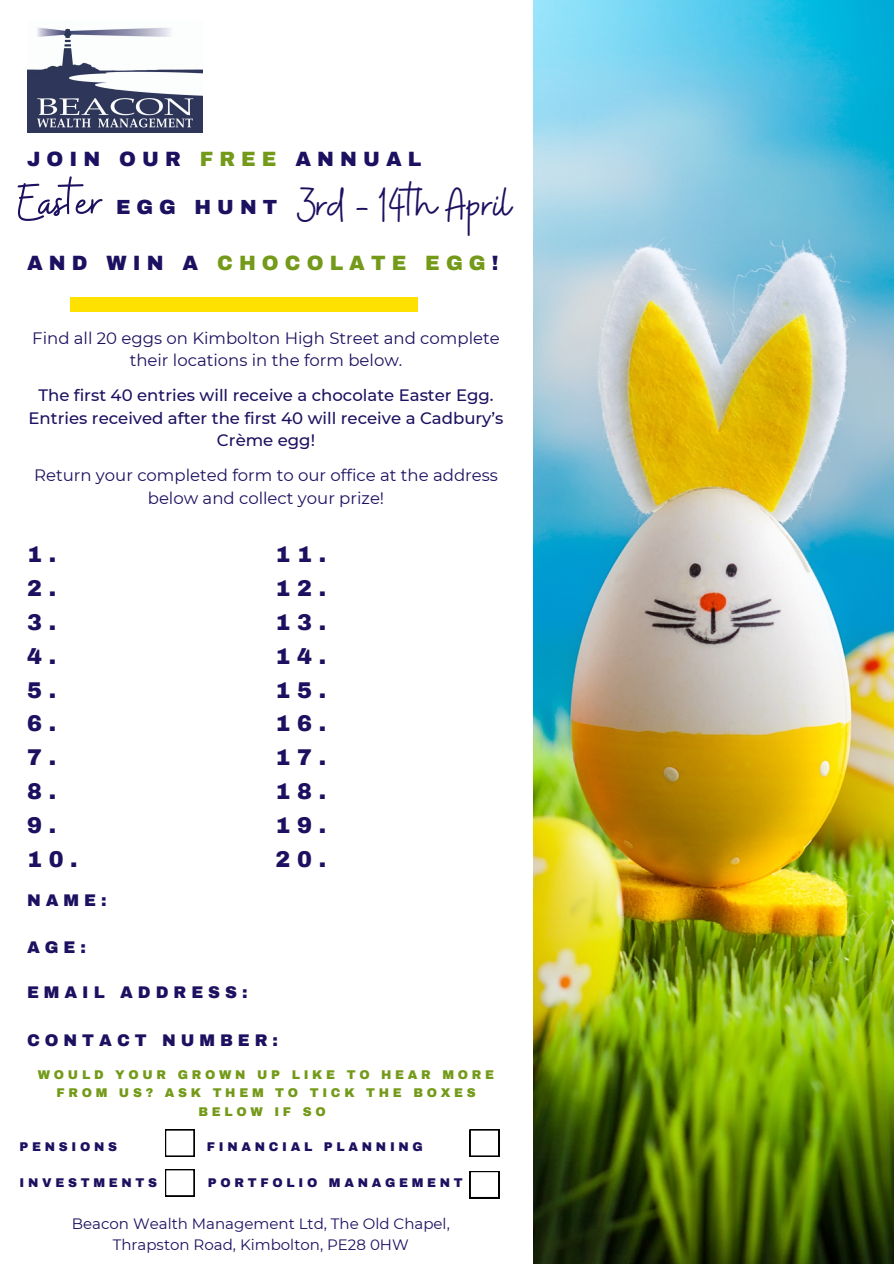
<style>
.page{position:relative;width:894px;height:1264px;background:#fff}
.page>*{position:absolute;margin:0;border:0;box-sizing:border-box;transform-origin:0 0}
.t1{font:52.65px "Buffalo";color:#1c1160}
.t2{font:48.3px "Buffalo";color:#1c1160}
.t3{font:900 22.35px/33.8px "Archivo";letter-spacing:.3em;color:#1c1160}
.t4{font:900 20.25px "Archivo";letter-spacing:.3em;color:#749a19}
.t5{font:900 20.25px "Archivo";letter-spacing:.3em;color:#1c1160}
.t6{font:900 19.95px "Archivo";letter-spacing:.3em;color:#1c1160}
.t7{font:16.5px/22.5px "Montserrat";color:#1c1160;text-align:center}
.t8{font:500 16.5px/22.5px "Montserrat";color:#1c1160;text-align:center}
.t9{font:900 16.5px "Archivo";letter-spacing:.3em;color:#1c1160}
.t10{font:15px/20.2px "Montserrat";color:#1c1160;text-align:center}
.t11{font:900 12.3px "Archivo";letter-spacing:.3em;color:#749a19}
.t12{font:900 12.3px "Archivo";letter-spacing:.3em;color:#1c1160}
.s1{color:#749a19}
.s2{color:#1c1160}
</style>
<div class="page">
<img style="left:533px;top:0;width:360px;height:1263px">
<div style="left:71px;top:297px;width:346px;height:15px;background:#ffe101"></div>
<img style="left:27px;top:27px;width:176px;height:105px">
<svg style="left:165px;top:1129px;width:29px;height:27px"></svg>
<svg style="left:469px;top:1129px;width:30px;height:27px"></svg>
<svg style="left:165px;top:1169px;width:29px;height:27px"></svg>
<svg style="left:469px;top:1171px;width:30px;height:26px"></svg>
<p class="t5" style="left:27px;top:148px;width:396px">JOIN OUR <span class="s1">FREE</span> ANNUAL</p>
<h2 class="t2" style="left:297px;top:174px;width:215px">3rd - 14th April</h2>
<p class="t4" style="left:27px;top:252px;width:473px"><span class="s2">AND WIN A</span> CHOCOLATE EGG<span class="s2">!</span></p>
<h1 class="t1" style="left:18px;top:168px;width:87px">Easter</h1>
<p class="t6" style="left:116px;top:197px;width:163px">EGG HUNT</p>
<p class="t7" style="left:32px;top:326px;width:469px">Find all 20 eggs on Kimbolton High Street and complete their locations in the form below.</p>
<p class="t8" style="left:29px;top:384px;width:476px">The first 40 entries will receive a chocolate Easter Egg.<br>Entries received after the first 40 will receive a Cadbury’s<br>Crème egg!</p>
<p class="t7" style="left:34px;top:464px;width:465px">Return your completed form to our office at the address below and collect your prize!</p>
<h3 class="t3" style="left:27px;top:538px;width:52px">1 .<br>2 .<br>3 .<br>4 .<br>5 .<br>6 .<br>7 .<br>8 .<br>9 .<br>10.</h3>
<h3 class="t3" style="left:275px;top:538px;width:52px;text-align:justify">11.<br>12.<br>13.<br>14.<br>15.<br>16.<br>17.<br>18.<br>19.<br>20.</h3>
<p class="t9" style="left:27px;top:891px;width:81px">NAME:</p>
<p class="t9" style="left:27px;top:938px;width:60px">AGE:</p>
<p class="t9" style="left:27px;top:983px;width:222px">EMAIL ADDRESS:</p>
<p class="t9" style="left:27px;top:1031px;width:252px">CONTACT NUMBER:</p>
<p class="t11" style="left:38px;top:1067px;width:458px">WOULD YOUR GROWN UP LIKE TO HEAR MORE</p>
<p class="t11" style="left:56px;top:1086px;width:421px">FROM US? ASK THEM TO TICK THE BOXES</p>
<p class="t11" style="left:198px;top:1104px;width:129px">BELOW IF SO</p>
<p class="t12" style="left:19px;top:1139px;width:99px">PENSIONS</p>
<p class="t12" style="left:207px;top:1139px;width:217px">FINANCIAL PLANNING</p>
<p class="t12" style="left:20px;top:1175px;width:139px">INVESTMENTS</p>
<p class="t12" style="left:208px;top:1175px;width:256px">PORTFOLIO MANAGEMENT</p>
<p class="t10" style="left:72px;top:1213px;width:379px">Beacon Wealth Management Ltd, The Old Chapel,<br>Thrapston Road, Kimbolton, PE28 0HW</p>
</div>
